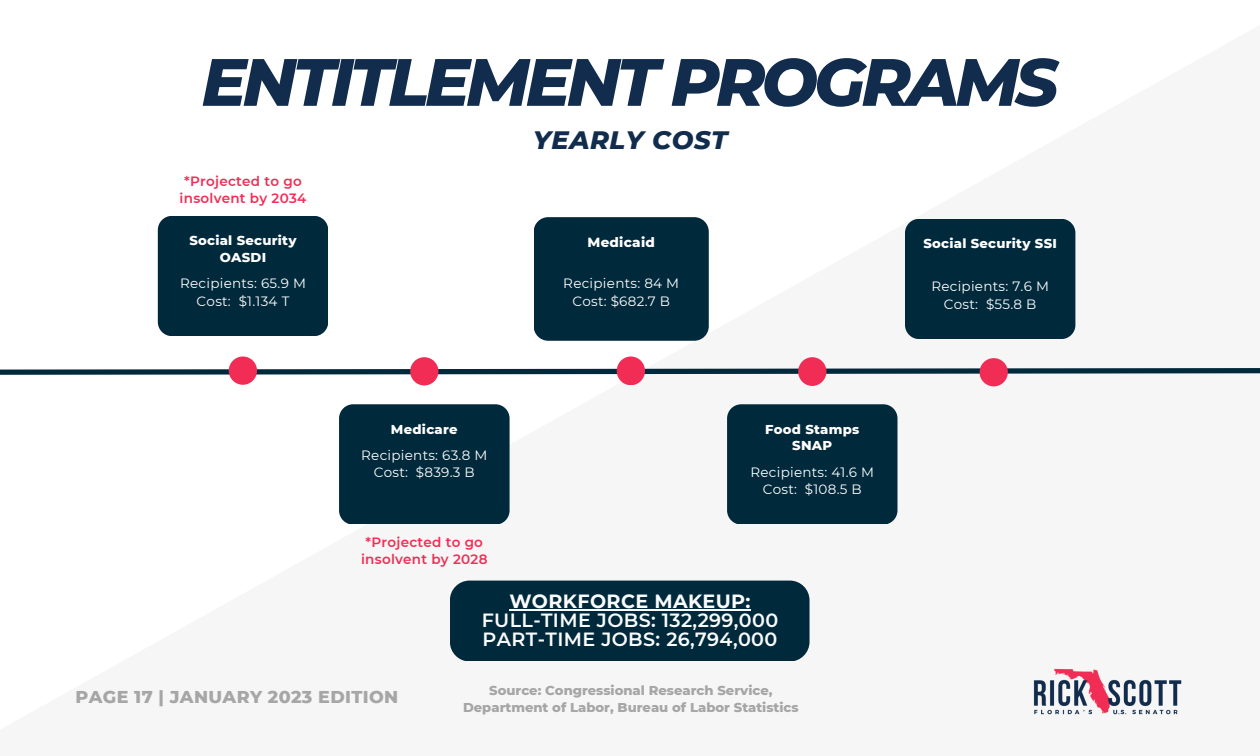
<style>
.page{position:relative;width:1260px;height:756px;background:#fff}
.page>*{position:absolute;margin:0;border:0;box-sizing:border-box;transform-origin:0 0}
.t1{font:italic 800 66.85px "Montserrat";letter-spacing:-.06em;color:#112c4c}
.t2{font:italic 800 25.72px "Montserrat";letter-spacing:.02em;color:#112c4c}
.t3{font:600 19.07px/18.9px "Montserrat";letter-spacing:.02em;color:#fbfcfd}
.t4{font:700 19.07px "Montserrat";letter-spacing:.02em;color:#fbfcfd}
.t5{font:800 17.5px "Montserrat";letter-spacing:.02em;color:#a6a6a6}
.t6{font:13.47px/17.5px "Montserrat";letter-spacing:.02em;color:#fff;text-align:center}
.t7{font:600 13.47px/17px "Montserrat";letter-spacing:.02em;color:#f12c55;text-align:center}
.t8{font:800 13.47px "Montserrat";letter-spacing:-.03em;color:#fff}
.t9{font:800 13.12px/17.5px "Montserrat";color:#a6a6a6;text-align:center}
.t10{font:800 13.12px/17px "Montserrat";letter-spacing:.02em;color:#fff;text-align:center}
</style>
<div class="page">
<div style="left:534px;top:217px;width:175px;height:123px;background:#00293b;border-radius:15px"></div>
<svg style="left:0;top:365px;width:1260px;height:13px"></svg>
<div style="left:229px;top:356px;width:28px;height:29px;background:#f12c55;border-radius:50%"></div>
<div style="left:980px;top:358px;width:28px;height:28px;background:#f12c55;border-radius:50%"></div>
<div style="left:617px;top:356px;width:28px;height:29px;background:#f12c55;border-radius:50%"></div>
<div style="left:410px;top:357px;width:28px;height:28px;background:#f12c55;border-radius:50%"></div>
<div style="left:798px;top:357px;width:28px;height:29px;background:#f12c55;border-radius:50%"></div>
<div style="left:339px;top:404px;width:170px;height:120px;background:#00293b;border-radius:14px"></div>
<div style="left:158px;top:216px;width:170px;height:120px;background:#00293b;border-radius:14px"></div>
<div style="left:727px;top:404px;width:170px;height:120px;background:#00293b;border-radius:14px"></div>
<div style="left:905px;top:219px;width:170px;height:120px;background:#00293b;border-radius:14px"></div>
<div style="left:450px;top:581px;width:360px;height:80px;background:#00293b;border-radius:20px"></div>
<hr style="left:509px;top:610px;width:242px;height:1px;background:#fbfcfd">
<img style="left:1033px;top:668px;width:149px;height:47px">
<h1 class="t1" style="left:202px;top:41px;width:858px">ENTITLEMENT PROGRAMS</h1>
<h2 class="t2" style="left:533px;top:124px;width:196px">YEARLY COST</h2>
<p class="t7" style="left:180px;top:173px;width:128px">*Projected to go insolvent by 2034</p>
<p class="t10" style="left:189px;top:232px;width:109px">Social Security<br>OASDI</p>
<p class="t6" style="left:180px;top:275px;width:127px">Recipients: 65.9 M<br>Cost: $1.134 T</p>
<p class="t10" style="left:391px;top:420px;width:68px">Medicare</p>
<p class="t6" style="left:361px;top:446px;width:128px">Recipients: 63.8 M<br>Cost: $839.3 B</p>
<p class="t7" style="left:361px;top:534px;width:128px">*Projected to go insolvent by 2028</p>
<p class="t8" style="left:552px;top:231px;width:104px">DISAMBIeLdITicYaid</p>
<p class="t6" style="left:563px;top:275px;width:117px">Recipients: 84 M<br>Cost: $682.7 B</p>
<p class="t10" style="left:765px;top:420px;width:96px">Food Stamps<br>SNAP</p>
<p class="t6" style="left:750px;top:463px;width:125px">Recipients: 41.6 M<br>Cost: $108.5 B</p>
<p class="t5" style="left:76px;top:687px;width:324px">PAGE 17 | JANUARY 2023 EDITION</p>
<h3 class="t4" style="left:509px;top:590px;width:243px">WORKFORCE MAKEUP:</h3>
<h3 class="t3" style="left:482px;top:611px;width:298px">FULL-TIME JOBS: 132,299,000<br>PART-TIME JOBS: 26,794,000</h3>
<p class="t9" style="left:463px;top:681px;width:337px">Source: Congressional Research Service,<br>Department of Labor, Bureau of Labor Statistics</p>
<p class="t10" style="left:923px;top:235px;width:135px">Social Security SSI</p>
<p class="t6" style="left:931px;top:278px;width:119px">Recipients: 7.6 M<br>Cost: $55.8 B</p>
</div>
